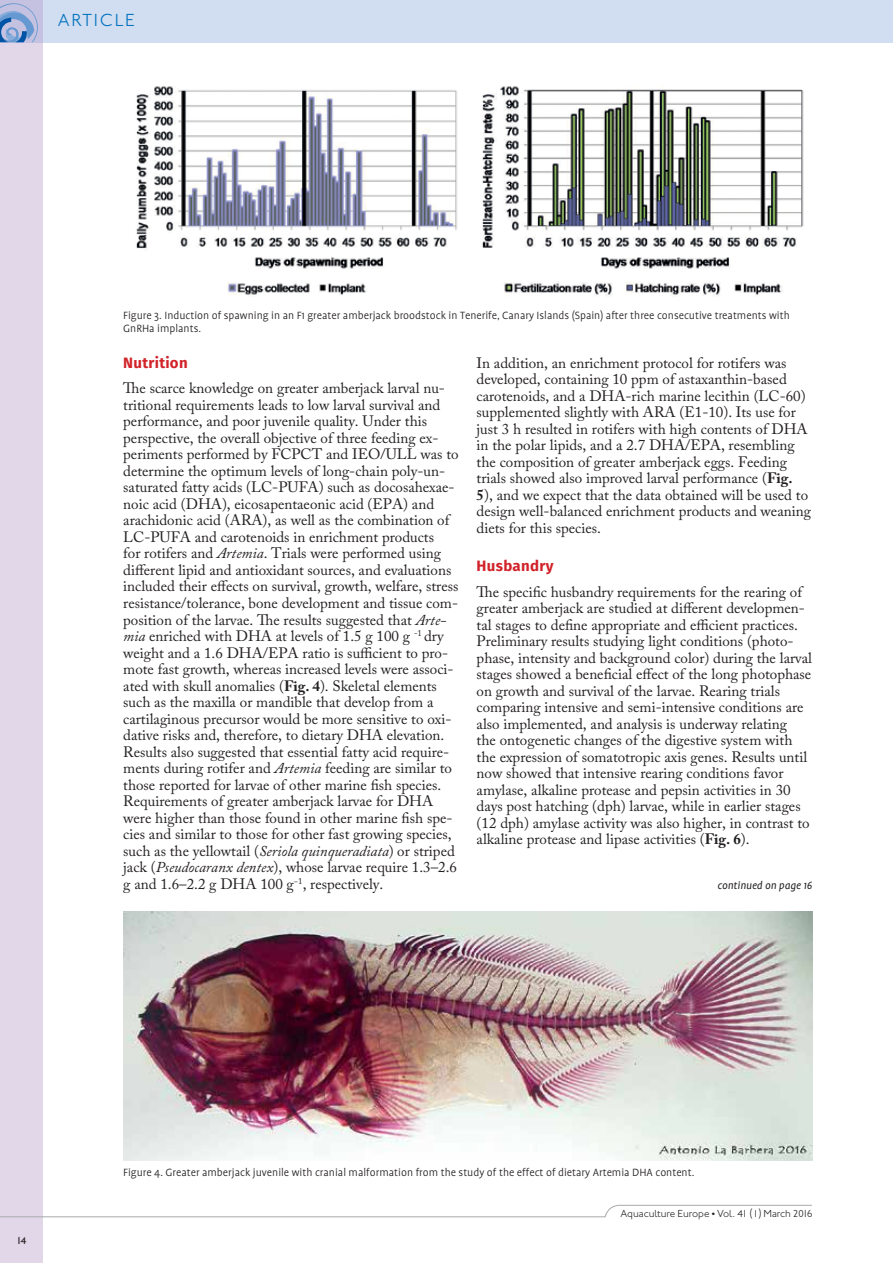
<style>
.page{position:relative;width:893px;height:1263px;background:#fff}
.page>*{position:absolute;margin:0;border:0;box-sizing:border-box;transform-origin:0 0}
.t1{font:300 18px "Johnston ITC";letter-spacing:.095em;color:#0072bc}
.t2{font:15px/16.5px "Adobe Caslon Pro";color:#231f20}
.t3{font:300 12px/13.5px "Profile";color:#231f20}
.t4{font:italic 12px "Profile";color:#231f20}
.t5{font:300 10.5px "Johnston ITC";letter-spacing:-.005em;color:#231f20}
.t6{font:500 10.5px "Johnston ITC";color:#231f20}
.s1{font-family:"Fira Sans";font-weight:700;color:#d2232a}
.s2{font-style:italic}
.s3{font-weight:700}
</style>
<div class="page">
<div style="left:0;top:0;width:893px;height:43px;background:#d1ddf1"></div>
<div style="left:0;top:0;width:43px;height:1263px;background:#e2d7e9"></div>
<svg style="left:0;top:3px;width:38px;height:40px;background:#92a9d5"></svg>
<svg style="left:0;top:1204px;width:812px;height:13px"></svg>
<img style="left:136px;top:86px;width:322px;height:210px">
<img style="left:482px;top:86px;width:322px;height:210px">
<img style="left:123px;top:911px;width:690px;height:249px">
<p class="t1" style="left:58px;top:10px;width:79px">ARTICLE</p>
<p class="t3" style="left:123px;top:308px;width:668px">Figure 3. Induction of spawning in an F1 greater amberjack broodstock in Tenerife, Canary Islands (Spain) after three consecutive treatments with<br>GnRHa implants.</p>
<p class="t2" style="left:123px;top:350px;width:323px;line-height:25.5px"><span class="s1">Nutrition<br></span>The scarce knowledge on greater amberjack larval nu-</p>
<p class="t2" style="left:123px;top:396px;width:337px">tritional requirements leads to low larval survival and performance, and poor juvenile quality. Under this perspective, the overall objective of three feeding ex&shy;periments performed by FCPCT and IEO/ULL was to determine the optimum levels of long-chain poly-un&shy;saturated fatty acids (LC-PUFA) such as docosahexae&shy;noic acid (DHA), eicosapentaeonic acid (EPA) and arachidonic acid (ARA), as well as the combination of LC-PUFA and carotenoids in enrichment products<br>for rotifers and <span class="s2">Artemia</span>. Trials were performed using different lipid and antioxidant sources, and evaluations included their effects on survival, growth, welfare, stress resistance/tolerance, bone development and tissue com&shy;position of the larvae. The results suggested that <span class="s2">Arte&shy;mia</span> enriched with DHA at levels of 1.5 g 100 g <sup>-1</sup> dry weight and a 1.6 DHA/EPA ratio is sufficient to pro&shy;mote fast growth, whereas increased levels were associ&shy;ated with skull anomalies (<span class="s3">Fig. 4</span>). Skeletal elements such as the maxilla or mandible that develop from a cartilaginous precursor would be more sensitive to oxi&shy;dative risks and, therefore, to dietary DHA elevation.<br>Results also suggested that essential fatty acid require&shy;ments during rotifer and <span class="s2">Artemia</span> feeding are similar to those reported for larvae of other marine fish species.<br>Requirements of greater amberjack larvae for DHA were higher than those found in other marine fish spe&shy;cies and similar to those for other fast growing species, such as the yellowtail (<span class="s2">Seriola quinqueradiata</span>) or striped jack (<span class="s2">Pseudocaranx dentex</span>), whose larvae require 1.3–2.6 g and 1.6–2.2 g DHA 100 g<sup>−1</sup>, respectively.</p>
<p class="t2" style="left:477px;top:354px;width:336px">In addition, an enrichment protocol for rotifers was developed, containing 10 ppm of astaxanthin-based carotenoids, and a DHA-rich marine lecithin (LC-60) supplemented slightly with ARA (E1-10). Its use for just 3 h resulted in rotifers with high contents of DHA in the polar lipids, and a 2.7 DHA/EPA, resembling the composition of greater amberjack eggs. Feeding trials showed also improved larval performance (<span class="s3">Fig.<br>5</span>), and we expect that the data obtained will be used to design well-balanced enrichment products and weaning diets for this species.</p>
<p class="t2" style="left:477px;top:553px;width:327px;line-height:25.5px"><span class="s1">Husbandry<br></span>The specific husbandry requirements for the rearing of</p>
<p class="t2" style="left:477px;top:600px;width:337px">greater amberjack are studied at different developmen&shy;tal stages to define appropriate and efficient practices.<br>Preliminary results studying light conditions (photo&shy;phase, intensity and background color) during the larval stages showed a beneficial effect of the long photophase on growth and survival of the larvae. Rearing trials comparing intensive and semi-intensive conditions are also implemented, and analysis is underway relating<br>the ontogenetic changes of the digestive system with the expression of somatotropic axis genes. Results until now showed that intensive rearing conditions favor amylase, alkaline protease and pepsin activities in 30 days post hatching (dph) larvae, while in earlier stages (12 dph) amylase activity was also higher, in contrast to alkaline protease and lipase activities (<span class="s3">Fig. 6</span>).</p>
<p class="t4" style="left:718px;top:879px;width:96px">continued on page 16</p>
<p class="t6" style="left:16px;top:1235px;width:12px">14</p>
<p class="t3" style="left:123px;top:1165px;width:573px">Figure 4. Greater amberjack juvenile with cranial malformation from the study of the effect of dietary Artemia DHA content.</p>
<p class="t5" style="left:620px;top:1208px;width:194px">Aquaculture Europe • Vol. 41 (1) March 2016</p>
</div>
